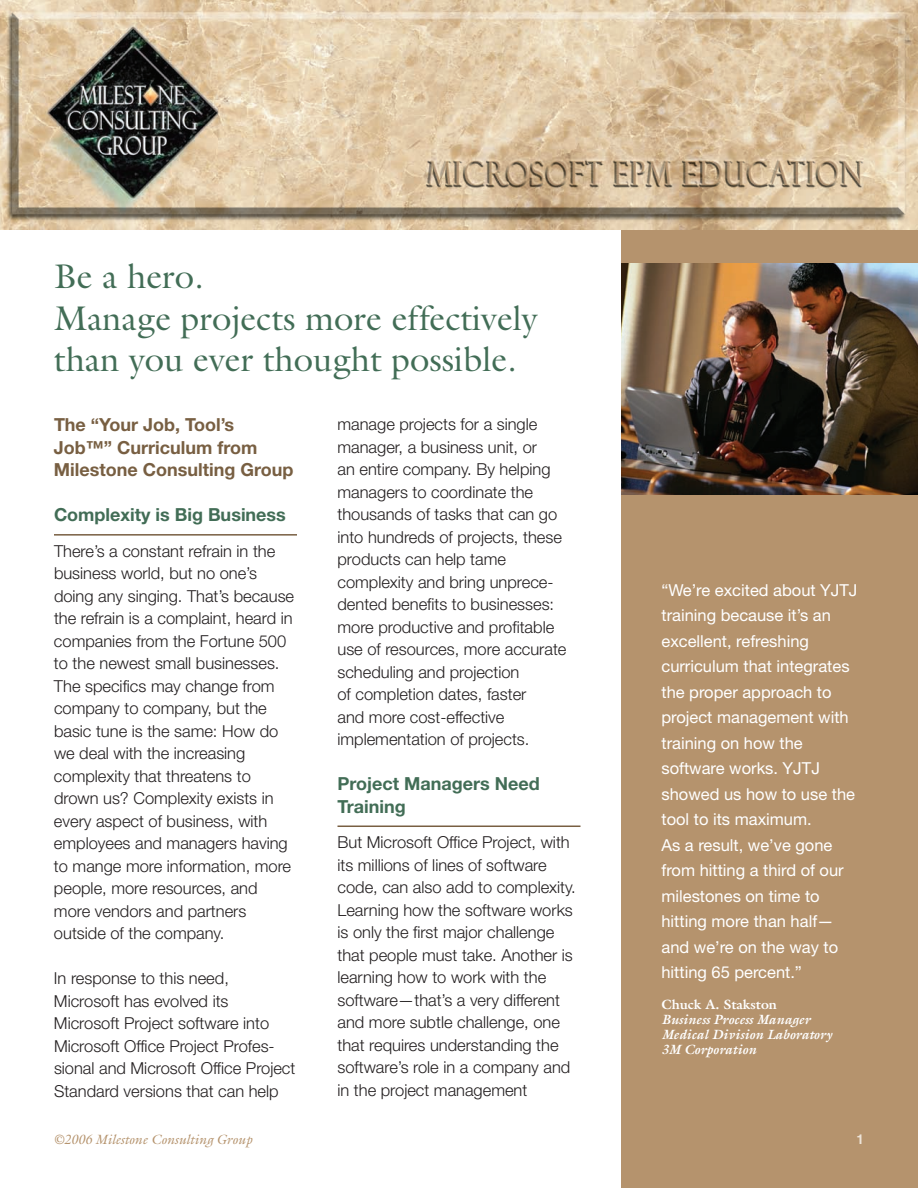
<style>
.page{position:relative;width:918px;height:1188px;background:#fff}
.page>*{position:absolute;margin:0;border:0;box-sizing:border-box;transform-origin:0 0}
.t1{font:34.5px/41.4px "Galliard";color:#426d56}
.t2{font:700 18px/22.5px "Helvetica Neue";color:#785f42}
.t3{font:700 18px/22.5px "Helvetica Neue";color:#426d56}
.t4{font:300 16.5px/22.5px "Helvetica Neue";color:#231f20}
.t5{font:16.5px/25.5px "Helvetica Neue";color:#fff}
.t6{font:italic 700 13.5px/15px "Galliard";color:#fff}
.t7{font:italic 13.5px "Galliard";color:#b5936d}
.t8{font:700 13.5px "Galliard";color:#fff}
.t9{font:700 13.5px "Helvetica";color:#ede4d8}
</style>
<div class="page">
<div style="left:621px;top:222px;width:297px;height:966px;background:#b5936d"></div>
<img style="left:0;top:0;width:918px;height:230px">
<hr style="left:54px;top:534px;width:243px;height:2px;background:#785f42">
<hr style="left:338px;top:826px;width:242px;height:1px;background:#785f42">
<img style="left:621px;top:263px;width:297px;height:231px">
<h1 class="t1" style="left:54px;top:256px;width:485px">Be a hero.<br>Manage projects more effectively than you ever thought possible.</h1>
<p class="t2" style="left:54px;top:415px;width:241px">The “Your Job, Tool’s<br>Job™” Curriculum from<br>Milestone Consulting Group</p>
<p class="t3" style="left:54px;top:505px;width:233px">Complexity is Big Business</p>
<p class="t4" style="left:54px;top:541px;width:242px">There’s a constant refrain in the business world, but no one’s doing any singing. That’s because the refrain is a complaint, heard in companies from the Fortune 500 to the newest small businesses.<br>The specifics may change from company to company, but the basic tune is the same: How do we deal with the increasing complexity that threatens to drown us? Complexity exists in every aspect of business, with employees and managers having to mange more information, more people, more resources, and more vendors and partners outside of the company.</p>
<p class="t4" style="left:54px;top:969px;width:243px">In response to this need,<br>Microsoft has evolved its<br>Microsoft Project software into<br>Microsoft Office Project Profes&shy;sional and Microsoft Office Project<br>Standard versions that can help</p>
<p class="t4" style="left:338px;top:415px;width:230px">manage projects for a single manager, a business unit, or<br>an entire company. By helping managers to coordinate the thousands of tasks that can go into hundreds of projects, these products can help tame complexity and bring unprece&shy;dented benefits to businesses: more productive and profitable use of resources, more accurate scheduling and projection<br>of completion dates, faster<br>and more cost-effective implementation of projects.</p>
<p class="t3" style="left:338px;top:774px;width:204px">Project Managers Need<br>Training</p>
<p class="t4" style="left:338px;top:833px;width:240px">But Microsoft Office Project, with its millions of lines of software code, can also add to complexity.<br>Learning how the software works is only the first major challenge that people must take. Another is learning how to work with the software—that’s a very different and more subtle challenge, one that requires understanding the software’s role in a company and in the project management</p>
<p class="t5" style="left:661px;top:579px;width:198px">“We’re excited about YJTJ training because it’s an excellent, refreshing curriculum that integrates the proper approach to project management with training on how the software works. YJTJ showed us how to use the tool to its maximum.<br>As a result, we’ve gone from hitting a third of our milestones on time to hitting more than half— and we’re on the way to hitting 65 percent.”</p>
<p class="t8" style="left:662px;top:997px;width:117px">Chuck A. Stakston</p>
<p class="t6" style="left:661px;top:1012px;width:172px">Business Process Manager<br>Medical Division Laboratory<br>3M Corporation</p>
<p class="t7" style="left:54px;top:1131px;width:200px">©2006 Milestone Consulting Group</p>
<p class="t9" style="left:857px;top:1134px;width:9px">1</p>
</div>
